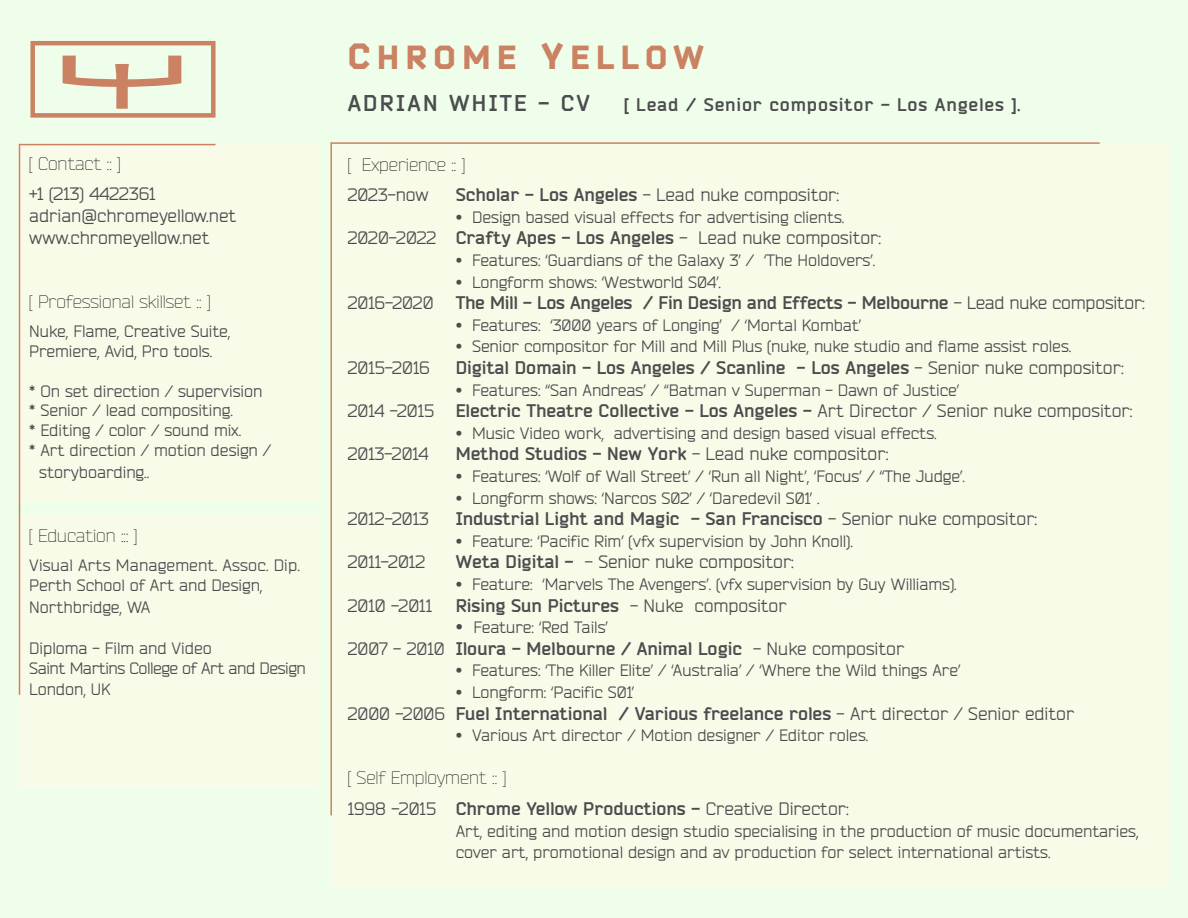
<style>
.page{position:relative;width:1188px;height:918px;background:#effeea}
.page>*{position:absolute;margin:0;border:0;box-sizing:border-box;transform-origin:0 0}
.t1{font:120px "Mata";color:#cb8262}
.t2{font:900 33px "Bender";letter-spacing:.2em;color:#cb8262}
.t3{font:700 22.5px "Bender";letter-spacing:.1em;color:#4b4c4d}
.t4{font:700 18px "Bender";color:#4b4c4d}
.t5{font:18px "Bender";color:#4b4c4d}
.t6{font:300 18px "Bender";color:#231f20}
.t7{font:700 18px "Bender";letter-spacing:.05em;color:#4b4c4d}
.t8{font:16.5px/21.6px "Bender";color:#4b4c4d}
.t9{font:16.5px/21.6px "Bender";letter-spacing:-.025em;color:#4b4c4d}
.s1{font-size:36px}
.s2{font-weight:700}
.s3{font-weight:400}
.s4{font-size:18px}
</style>
<div class="page">
<div style="left:331px;top:143px;width:839px;height:743px;background:#f9fbe9"></div>
<div style="left:18px;top:143px;width:301px;height:357px;background:#f9fbe9"></div>
<div style="left:18px;top:515px;width:301px;height:273px;background:#f9fbe9"></div>
<div style="left:30px;top:41px;width:186px;height:77px;border:4px solid #cb8262"></div>
<hr style="left:331px;top:142px;width:769px;height:2px;background:#cb8262">
<hr style="left:330px;top:142px;width:2px;height:673px;background:#cb8262">
<hr style="left:19px;top:144px;width:197px;height:1px;background:#cb8262">
<hr style="left:19px;top:144px;width:1px;height:551px;background:#cb8262">
<p class="t1" style="left:63px;top:-3px;width:172px">Y</p>
<p class="t6" style="left:29px;top:153px;width:93px">[ Contact :: ]</p>
<p class="t5" style="left:29px;top:183px;width:128px">+1 (213) 4422361</p>
<p class="t5" style="left:29px;top:205px;width:208px">adrian@chromeyellow.net</p>
<p class="t5" style="left:29px;top:226px;width:182px">www.chromeyellow.net</p>
<p class="t6" style="left:29px;top:291px;width:183px">[ Professional skillset :: ]</p>
<p class="t8" style="left:29px;top:321px;width:203px">Nuke, Flame, Creative Suite,</p>
<p class="t8" style="left:29px;top:341px;width:184px">Premiere, Avid, Pro tools.</p>
<p class="t8" style="left:29px;top:380px;width:235px">* On set direction / supervision</p>
<p class="t8" style="left:29px;top:400px;width:205px">* Senior / lead compositing.</p>
<p class="t8" style="left:29px;top:420px;width:213px">* Editing / color / sound mix.</p>
<p class="t8" style="left:39px;top:440px;width:234px;text-indent:-10px">* Art direction / motion design / storyboarding..</p>
<p class="t6" style="left:29px;top:525px;width:110px">[ Education ::: ]</p>
<p class="t8" style="left:29px;top:555px;width:272px">Visual Arts Management. Assoc. Dip.</p>
<p class="t8" style="left:29px;top:575px;width:235px">Perth School of Art and Design,</p>
<p class="t8" style="left:29px;top:596px;width:123px">Northbridge, WA</p>
<p class="t8" style="left:29px;top:638px;width:184px">Diploma - Film and Video</p>
<p class="t9" style="left:29px;top:658px;width:278px">Saint Martins College of Art and Design<br>London, UK</p>
<p class="t2" style="left:348px;top:37px;width:357px"><span class="s1">C</span>HROME <span class="s1">Y</span>ELLOW</p>
<p class="t3" style="left:348px;top:89px;width:244px">ADRIAN WHITE - CV</p>
<p class="t7" style="left:624px;top:93px;width:398px">[ Lead / Senior compositor - Los Angeles ].</p>
<p class="t6" style="left:348px;top:153px;width:119px">[ Experience :: ]</p>
<p class="t5" style="left:348px;top:184px;width:82px">2023-now</p>
<p class="t5" style="left:456px;top:184px;width:385px"><span class="s2">Scholar - Los Angeles</span> - Lead nuke compositor:</p>
<p class="t8" style="left:456px;top:206px;width:390px">• Design based visual effects for advertising clients.</p>
<p class="t5" style="left:348px;top:227px;width:535px">2020-2022 <span class="s2">Crafty Apes - Los Angeles</span> - Lead nuke compositor:</p>
<p class="t8" style="left:456px;top:250px;width:421px">• Features: ‘Guardians of the Galaxy 3’ / ‘The Holdovers’.</p>
<p class="t8" style="left:456px;top:271px;width:267px">• Longform shows: ‘Westworld S04’.</p>
<p class="t4" style="left:348px;top:292px;width:799px"><span class="s3">2016-2020</span> The Mill - Los Angeles / Fin Design and Effects - Melbourne <span class="s3">- Lead nuke compositor:</span></p>
<p class="t8" style="left:456px;top:314px;width:407px">• Features: ‘3000 years of Longing’ / ‘Mortal Kombat’</p>
<p class="t8" style="left:456px;top:336px;width:617px">• Senior compositor for Mill and Mill Plus (nuke, nuke studio and flame assist roles.</p>
<p class="t5" style="left:348px;top:357px;width:83px">2015-2016</p>
<p class="t4" style="left:456px;top:356px;width:670px">Digital Domain - Los Angeles / Scanline - Los Angeles <span class="s3">- Senior nuke compositor:</span></p>
<p class="t8" style="left:456px;top:379px;width:505px">• Features: ‘‘San Andreas’ / ‘‘Batman v Superman - Dawn of Justice’</p>
<p class="t5" style="left:348px;top:400px;width:786px">2014 -2015 <span class="s2">Electric Theatre Collective - Los Angeles -</span> Art Director / Senior nuke compositor:</p>
<p class="t8" style="left:456px;top:422px;width:483px">• Music Video work, advertising and design based visual effects.</p>
<p class="t5" style="left:348px;top:443px;width:82px">2013-2014</p>
<p class="t4" style="left:456px;top:443px;width:434px">Method Studios - New York <span class="s3">- Lead nuke compositor:</span></p>
<p class="t8" style="left:456px;top:466px;width:511px">• Features: ‘Wolf of Wall Street’ / ‘Run all Night’, ‘Focus’ / ‘‘The Judge’.</p>
<p class="t8" style="left:456px;top:487px;width:365px">• Longform shows: ‘Narcos S02’ / ‘Daredevil S01’ .</p>
<p class="t5" style="left:348px;top:508px;width:83px">2012-2013</p>
<p class="t4" style="left:456px;top:508px;width:583px">Industrial Light and Magic - San Francisco <span class="s3">- Senior nuke compositor:</span></p>
<p class="t8" style="left:456px;top:530px;width:399px">• Feature: ‘Pacific Rim’ (vfx supervision by John Knoll).</p>
<p class="t5" style="left:348px;top:551px;width:79px">2011-2012</p>
<p class="t5" style="left:456px;top:551px;width:340px"><span class="s2">Weta Digital -</span> - Senior nuke compositor:</p>
<p class="t8" style="left:456px;top:574px;width:503px">• Feature: ‘Marvels The Avengers’. (vfx supervision by Guy Williams).</p>
<p class="t5" style="left:348px;top:594px;width:86px">2010 -2011</p>
<p class="t4" style="left:456px;top:594px;width:333px">Rising Sun Pictures <span class="s3">- Nuke compositor</span></p>
<p class="t8" style="left:456px;top:617px;width:154px"><span class="s4">•</span> Feature: ‘Red Tails’</p>
<p class="t4" style="left:348px;top:637px;width:558px"><span class="s3">2007 - 2010</span> Iloura - Melbourne / Animal Logic <span class="s3">- Nuke compositor</span></p>
<p class="t8" style="left:456px;top:660px;width:506px">• Features: ‘The Killer Elite’ / ‘Australia’ / ‘Where the Wild things Are’</p>
<p class="t8" style="left:456px;top:682px;width:180px">• Longform: ‘Pacific S01’</p>
<p class="t4" style="left:348px;top:702px;width:728px"><span class="s3">2000 -2006</span> Fuel International / Various freelance roles <span class="s3">- Art director / Senior editor</span></p>
<p class="t8" style="left:456px;top:725px;width:414px">• Various Art director / Motion designer / Editor roles.</p>
<p class="t6" style="left:348px;top:767px;width:160px">[ Self Employment :: ]</p>
<p class="t5" style="left:348px;top:798px;width:503px">1998 -2015 <span class="s2">Chrome Yellow Productions -</span> Creative Director:</p>
<p class="t8" style="left:456px;top:820px;width:684px">Art, editing and motion design studio specialising in the production of music documentaries,</p>
<p class="t8" style="left:456px;top:842px;width:596px">cover art, promotional design and av production for select international artists.</p>
</div>
